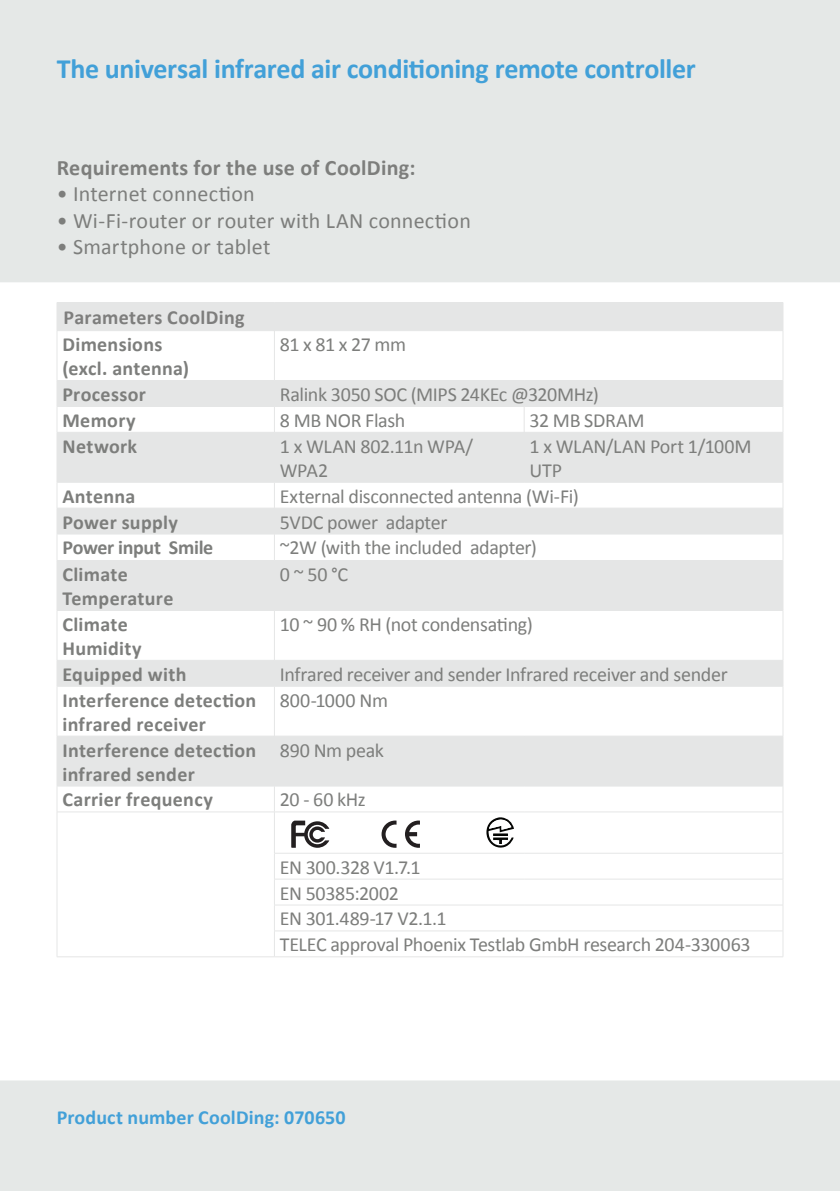
<style>
.page{position:relative;width:840px;height:1191px;background:#fff}
.page>*{position:absolute;margin:0;border:0;box-sizing:border-box;transform-origin:0 0}
.t1{font:700 28px "Calibri";letter-spacing:-.01em;color:#42a0d8}
.t2{font:22px "Calibri";letter-spacing:.01em;color:#7d7e7c}
.t3{font:700 22px "Calibri";letter-spacing:.01em;color:#7d7e7c}
.t4{font:20px/25.8px "Calibri";letter-spacing:-.02em;color:#7d7e7c}
.t5{font:700 20px/24px "Calibri";letter-spacing:.015em;color:#7d7e7c}
.t6{font:700 20px "Calibri";letter-spacing:.005em;color:#42a0d8}
.t7{font:700 20px "Calibri";letter-spacing:.015em;color:#7e7e7d}
.t8{font:700 20px "Calibri";letter-spacing:-.015em;color:#7d7e7c}
.t9{font:20px "Calibri";color:#7d7e7c}
</style>
<div class="page">
<svg style="left:839px;top:0;width:1px;height:282px"></svg>
<svg style="left:839px;top:1080px;width:1px;height:111px"></svg>
<div style="left:0;top:0;width:839px;height:282px;background:#e5e8e7"></div>
<div style="left:0;top:1080px;width:839px;height:111px;background:#e5e8e7"></div>
<svg style="left:58px;top:381px;width:724px;height:404px;fill:#e5e6e6"></svg>
<div style="left:57px;top:302px;width:726px;height:29px;background:#e5e6e6"></div>
<hr style="left:57px;top:330px;width:217px;height:1px;background:#e5e6e6">
<hr style="left:57px;top:331px;width:1px;height:49px;background:#e5e6e6">
<hr style="left:274px;top:330px;width:250px;height:1px;background:#e5e6e6">
<hr style="left:274px;top:331px;width:1px;height:49px;background:#e5e6e6">
<hr style="left:524px;top:330px;width:258px;height:1px;background:#e5e6e6">
<hr style="left:782px;top:331px;width:1px;height:49px;background:#e5e6e6">
<svg style="left:523px;top:407px;width:1px;height:25px"></svg>
<hr style="left:57px;top:812px;width:1px;height:41px;background:#e5e6e6">
<svg style="left:57px;top:853px;width:1px;height:103px"></svg>
<hr style="left:57px;top:956px;width:217px;height:1px;background:#e5e6e6">
<hr style="left:274px;top:812px;width:1px;height:41px;background:#e5e6e6">
<hr style="left:782px;top:812px;width:1px;height:41px;background:#e5e6e6">
<hr style="left:274px;top:853px;width:250px;height:1px;background:#e5e6e6">
<hr style="left:524px;top:853px;width:258px;height:1px;background:#e5e6e6">
<hr style="left:274px;top:878px;width:250px;height:1px;background:#e5e6e6">
<hr style="left:524px;top:878px;width:258px;height:1px;background:#e5e6e6">
<hr style="left:274px;top:904px;width:250px;height:1px;background:#e5e6e6">
<hr style="left:524px;top:904px;width:258px;height:1px;background:#e5e6e6">
<hr style="left:274px;top:930px;width:250px;height:1px;background:#e5e6e6">
<svg style="left:274px;top:854px;width:1px;height:102px"></svg>
<hr style="left:524px;top:930px;width:258px;height:1px;background:#e5e6e6">
<svg style="left:782px;top:853px;width:1px;height:103px"></svg>
<hr style="left:274px;top:956px;width:250px;height:1px;background:#e5e6e6">
<hr style="left:524px;top:956px;width:258px;height:1px;background:#e5e6e6">
<svg style="left:57px;top:381px;width:1px;height:51px"></svg>
<hr style="left:57px;top:380px;width:217px;height:1px;background:#e5e6e6">
<hr style="left:274px;top:380px;width:250px;height:1px;background:#e5e6e6">
<hr style="left:524px;top:380px;width:258px;height:1px;background:#e5e6e6">
<svg style="left:274px;top:381px;width:1px;height:51px"></svg>
<svg style="left:782px;top:381px;width:1px;height:51px"></svg>
<hr style="left:57px;top:406px;width:217px;height:1px;background:#e5e6e6">
<hr style="left:274px;top:406px;width:250px;height:1px;background:#e5e6e6">
<hr style="left:524px;top:406px;width:258px;height:1px;background:#e5e6e6">
<hr style="left:57px;top:432px;width:1px;height:50px;background:#e5e6e6">
<hr style="left:57px;top:432px;width:217px;height:1px;background:#e5e6e6">
<hr style="left:274px;top:432px;width:250px;height:1px;background:#e5e6e6">
<hr style="left:524px;top:432px;width:258px;height:1px;background:#e5e6e6">
<hr style="left:274px;top:432px;width:1px;height:50px;background:#e5e6e6">
<hr style="left:523px;top:432px;width:1px;height:50px;background:#e5e6e6">
<hr style="left:782px;top:432px;width:1px;height:50px;background:#e5e6e6">
<hr style="left:57px;top:482px;width:217px;height:1px;background:#e5e6e6">
<hr style="left:274px;top:482px;width:250px;height:1px;background:#e5e6e6">
<hr style="left:524px;top:482px;width:258px;height:1px;background:#e5e6e6">
<svg style="left:57px;top:483px;width:1px;height:77px"></svg>
<hr style="left:57px;top:508px;width:217px;height:1px;background:#e5e6e6">
<hr style="left:274px;top:508px;width:250px;height:1px;background:#e5e6e6">
<hr style="left:524px;top:508px;width:258px;height:1px;background:#e5e6e6">
<svg style="left:274px;top:483px;width:1px;height:77px"></svg>
<svg style="left:782px;top:482px;width:1px;height:78px"></svg>
<hr style="left:57px;top:533px;width:217px;height:1px;background:#e5e6e6">
<hr style="left:274px;top:533px;width:250px;height:1px;background:#e5e6e6">
<hr style="left:524px;top:533px;width:258px;height:1px;background:#e5e6e6">
<hr style="left:57px;top:610px;width:1px;height:50px;background:#e5e6e6">
<hr style="left:274px;top:610px;width:1px;height:50px;background:#e5e6e6">
<hr style="left:782px;top:610px;width:1px;height:50px;background:#e5e6e6">
<hr style="left:57px;top:811px;width:217px;height:1px;background:#e5e6e6">
<hr style="left:274px;top:811px;width:250px;height:1px;background:#e5e6e6">
<hr style="left:524px;top:811px;width:258px;height:1px;background:#e5e6e6">
<hr style="left:57px;top:686px;width:1px;height:50px;background:#e5e6e6">
<hr style="left:274px;top:686px;width:1px;height:50px;background:#e5e6e6">
<hr style="left:782px;top:686px;width:1px;height:50px;background:#e5e6e6">
<svg style="left:57px;top:786px;width:1px;height:25px"></svg>
<svg style="left:274px;top:786px;width:1px;height:25px"></svg>
<svg style="left:782px;top:786px;width:1px;height:25px"></svg>
<hr style="left:57px;top:561px;width:1px;height:49px;background:#e5e6e6">
<hr style="left:57px;top:560px;width:217px;height:1px;background:#e5e6e6">
<hr style="left:274px;top:560px;width:250px;height:1px;background:#e5e6e6">
<hr style="left:524px;top:560px;width:258px;height:1px;background:#e5e6e6">
<hr style="left:274px;top:561px;width:1px;height:49px;background:#e5e6e6">
<hr style="left:782px;top:561px;width:1px;height:49px;background:#e5e6e6">
<hr style="left:57px;top:610px;width:217px;height:1px;background:#e5e6e6">
<hr style="left:274px;top:610px;width:250px;height:1px;background:#e5e6e6">
<hr style="left:524px;top:610px;width:258px;height:1px;background:#e5e6e6">
<svg style="left:57px;top:661px;width:1px;height:25px"></svg>
<hr style="left:57px;top:660px;width:217px;height:1px;background:#e5e6e6">
<hr style="left:274px;top:660px;width:250px;height:1px;background:#e5e6e6">
<hr style="left:524px;top:660px;width:258px;height:1px;background:#e5e6e6">
<svg style="left:274px;top:661px;width:1px;height:25px"></svg>
<svg style="left:782px;top:660px;width:1px;height:26px"></svg>
<hr style="left:57px;top:686px;width:217px;height:1px;background:#e5e6e6">
<hr style="left:274px;top:686px;width:250px;height:1px;background:#e5e6e6">
<hr style="left:524px;top:686px;width:258px;height:1px;background:#e5e6e6">
<hr style="left:57px;top:736px;width:1px;height:50px;background:#e5e6e6">
<hr style="left:57px;top:736px;width:217px;height:1px;background:#e5e6e6">
<hr style="left:274px;top:736px;width:250px;height:1px;background:#e5e6e6">
<hr style="left:524px;top:736px;width:258px;height:1px;background:#e5e6e6">
<hr style="left:274px;top:736px;width:1px;height:50px;background:#e5e6e6">
<hr style="left:782px;top:736px;width:1px;height:50px;background:#e5e6e6">
<hr style="left:57px;top:785px;width:217px;height:1px;background:#e5e6e6">
<hr style="left:274px;top:785px;width:250px;height:1px;background:#e5e6e6">
<hr style="left:524px;top:785px;width:258px;height:1px;background:#e5e6e6">
<svg style="left:291px;top:820px;width:38px;height:27px"></svg>
<svg style="left:381px;top:820px;width:15px;height:27px"></svg>
<svg style="left:405px;top:820px;width:14px;height:27px"></svg>
<svg style="left:486px;top:817px;width:28px;height:31px"></svg>
<h1 class="t1" style="left:57px;top:51px;width:640px">The universal infrared air conditioning remote controller</h1>
<p class="t3" style="left:57px;top:154px;width:360px">Requirements for the use of CoolDing:</p>
<p class="t2" style="left:57px;top:180px;width:199px">• Internet connection</p>
<p class="t2" style="left:57px;top:207px;width:415px">• Wi-Fi-router or router with LAN connection</p>
<p class="t2" style="left:57px;top:233px;width:215px">• Smartphone or tablet</p>
<p class="t7" style="left:63px;top:305px;width:182px">Parameters CoolDing</p>
<p class="t5" style="left:62px;top:332px;width:128px">Dimensions (excl. antenna)</p>
<p class="t4" style="left:280px;top:332px;width:128px">81 x 81 x 27 mm</p>
<p class="t5" style="left:62px;top:382px;width:85px">Processor</p>
<p class="t4" style="left:280px;top:381px;width:320px">Ralink 3050 SOC (MIPS 24KEc @320MHz)</p>
<p class="t5" style="left:62px;top:408px;width:75px">Memory</p>
<p class="t4" style="left:280px;top:407px;width:127px">8 MB NOR Flash</p>
<p class="t4" style="left:529px;top:407px;width:116px">32 MB SDRAM</p>
<p class="t5" style="left:62px;top:434px;width:76px">Network</p>
<p class="t4" style="left:280px;top:434px;width:195px;line-height:24px">1 x WLAN 802.11n WPA/<br>WPA2</p>
<p class="t4" style="left:529px;top:434px;width:223px;line-height:24px">1 x WLAN/LAN Port 1/100M<br>UTP</p>
<p class="t5" style="left:62px;top:484px;width:74px">Antenna</p>
<p class="t4" style="left:280px;top:483px;width:300px">External disconnected antenna (Wi-Fi)</p>
<p class="t5" style="left:62px;top:510px;width:117px">Power supply</p>
<p class="t4" style="left:280px;top:509px;width:169px">5VDC power adapter</p>
<p class="t8" style="left:62px;top:535px;width:152px">Power input Smile</p>
<p class="t4" style="left:280px;top:535px;width:258px">~2W (with the included adapter)</p>
<p class="t5" style="left:62px;top:562px;width:112px">Climate<br>Temperature</p>
<p class="t4" style="left:280px;top:561px;width:70px">0 ~ 50 °C</p>
<p class="t5" style="left:62px;top:612px;width:81px">Climate<br>Humidity</p>
<p class="t4" style="left:280px;top:611px;width:254px">10 ~ 90 % RH (not condensating)</p>
<p class="t5" style="left:62px;top:662px;width:125px">Equipped with</p>
<p class="t4" style="left:280px;top:661px;width:449px">Infrared receiver and sender Infrared receiver and sender</p>
<p class="t5" style="left:62px;top:688px;width:195px">Interference detection infrared receiver</p>
<p class="t9" style="left:280px;top:687px;width:109px">800-1000 Nm</p>
<p class="t5" style="left:62px;top:738px;width:195px">Interference detection infrared sender</p>
<p class="t4" style="left:280px;top:737px;width:105px">890 Nm peak</p>
<p class="t5" style="left:62px;top:788px;width:152px">Carrier frequency</p>
<p class="t4" style="left:280px;top:787px;width:87px">20 - 60 kHz</p>
<p class="t4" style="left:280px;top:854px;width:472px">EN 300.328 V1.7.1<br>EN 50385:2002<br>EN 301.489-17 V2.1.1<br>TELEC approval Phoenix Testlab GmbH research 204-330063</p>
<p class="t6" style="left:57px;top:1104px;width:290px">Product number CoolDing: 070650</p>
</div>
